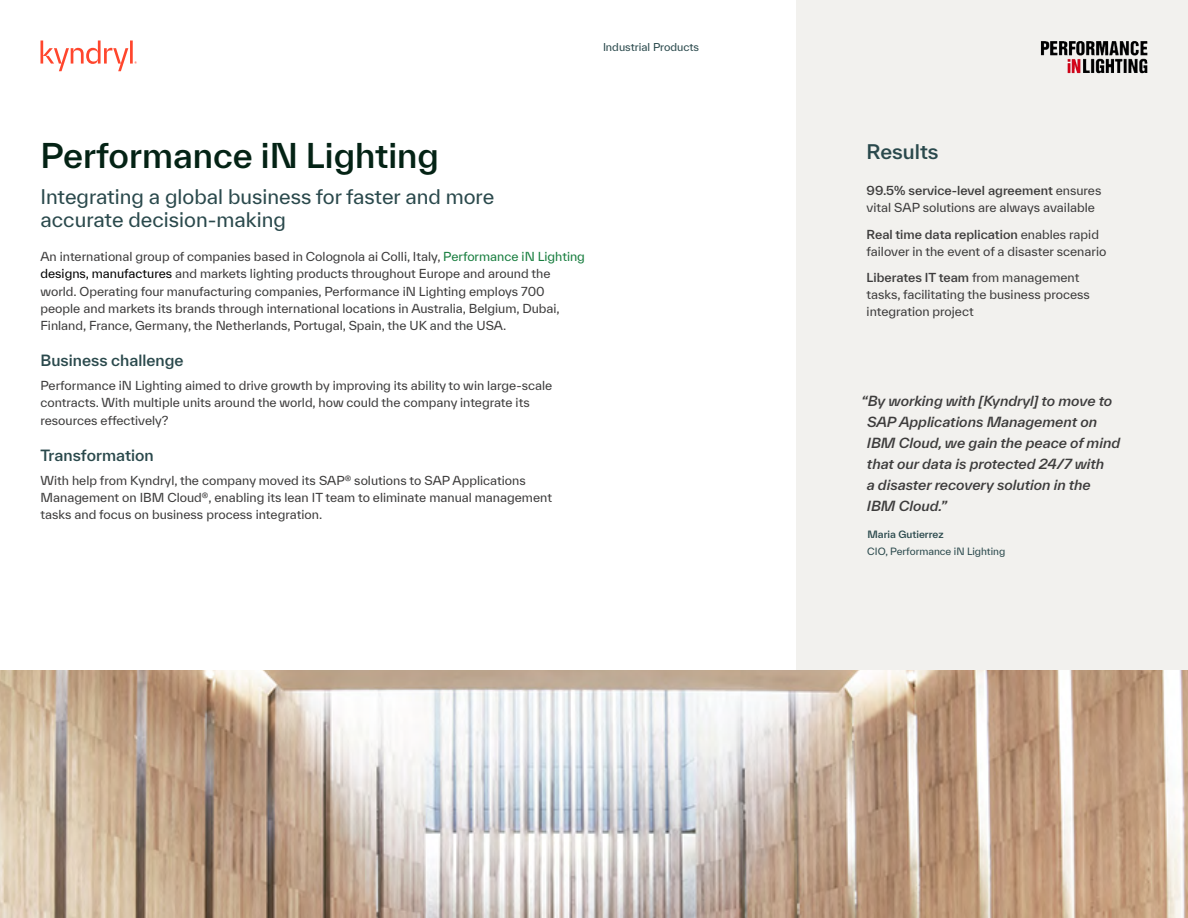
<style>
.page{position:relative;width:1188px;height:918px;background:#fff}
.page>*{position:absolute;margin:0;border:0;box-sizing:border-box;transform-origin:0 0}
.Body_copy{font:500 33px "TWK Everett";color:#042315}
.Body_copy-2{font:19.5px/22.5px "TWK Everett";color:#2a494c}
.Section_header{font:500 19.5px "TWK Everett";color:#2a494c}
.Body_copy-3{font:500 15px "TWK Everett";color:#2a494c}
.K_Quote_content_9pts{font:italic 500 13.5px/21px "TWK Everett";color:#3d3c3c}
.Body_copy-4{font:12px/17.2px "TWK Everett";color:#3d3c3c}
.K_Results_bullet{font:12px/17.2px "TWK Everett";color:#3d3c3c}
.K_Industry{font:10.5px "TWK Everett";color:#2a494c}
.K_Quote_title{font:9.75px "TWK Everett";color:#2a494c}
.K_Quote_name{font:500 9.75px "TWK Everett";color:#2a494c}
.s1{color:#187e3f}
.s2{color:#000}
.s3{font-weight:500}
</style>
<div class="page">
<div style="left:796px;top:0;width:392px;height:918px;background:#f2f1ee"></div>
<img style="left:0;top:671px;width:1188px;height:247px">
<img style="left:1102px;top:41px;width:45px;height:15px">
<svg style="left:41px;top:40px;width:96px;height:31px"></svg>
<p class="K_Industry" style="left:603px;top:40px;width:98px">Industrial Products</p>
<p class="Body_copy" style="left:40px;top:133px;width:400px">Performance iN Lighting</p>
<p class="Body_copy-2" style="left:40px;top:186px;width:455px">Integrating a global business for faster and more accurate decision-making</p>
<p class="Body_copy-4" style="left:40px;top:248px;width:546px">An international group of companies based in Colognola ai Colli, Italy, <span class="s1">Performance iN Lighting </span><span class="s2">designs, manufactures</span> and markets lighting products throughout Europe and around the world. Operating four manufacturing companies, Performance iN Lighting employs 700 people and markets its brands through international locations in Australia, Belgium, Dubai, Finland, France, Germany, the Netherlands, Portugal, Spain, the UK and the USA.</p>
<p class="Body_copy-3" style="left:41px;top:350px;width:145px">Business challenge</p>
<p class="Body_copy-4" style="left:40px;top:377px;width:513px">Performance iN Lighting aimed to drive growth by improving its ability to win large-scale contracts. With multiple units around the world, how could the company integrate its resources effectively?</p>
<p class="Body_copy-3" style="left:40px;top:444px;width:115px">Transformation</p>
<p class="Body_copy-4" style="left:41px;top:471px;width:513px">With help from Kyndryl, the company moved its SAP<sup>®</sup> solutions to SAP Applications<br>Management on IBM Cloud<sup>®</sup>, enabling its lean IT team to eliminate manual management tasks and focus on business process integration.</p>
<p class="Section_header" style="left:867px;top:138px;width:73px">Results</p>
<p class="K_Results_bullet" style="left:867px;top:182px;width:236px"><span class="s3">99.5% service-level agreement</span> ensures vital SAP solutions are always available</p>
<p class="K_Results_bullet" style="left:867px;top:225px;width:241px"><span class="s3">Real time data replication</span> enables rapid failover in the event of a disaster scenario</p>
<p class="K_Results_bullet" style="left:867px;top:269px;width:225px"><span class="s3">Liberates IT team</span> from management tasks, facilitating the business process integration project</p>
<p class="K_Quote_content_9pts" style="left:867px;top:390px;width:255px;text-indent:-5px">“By working with [Kyndryl] to move to<br>SAP Applications Management on<br>IBM Cloud, we gain the peace of mind that our data is protected 24/7 with<br>a disaster recovery solution in the<br>IBM Cloud.”</p>
<p class="K_Quote_name" style="left:868px;top:527px;width:78px">Maria Gutierrez</p>
<p class="K_Quote_title" style="left:867px;top:544px;width:140px">CIO, Performance iN Lighting</p>
</div>
